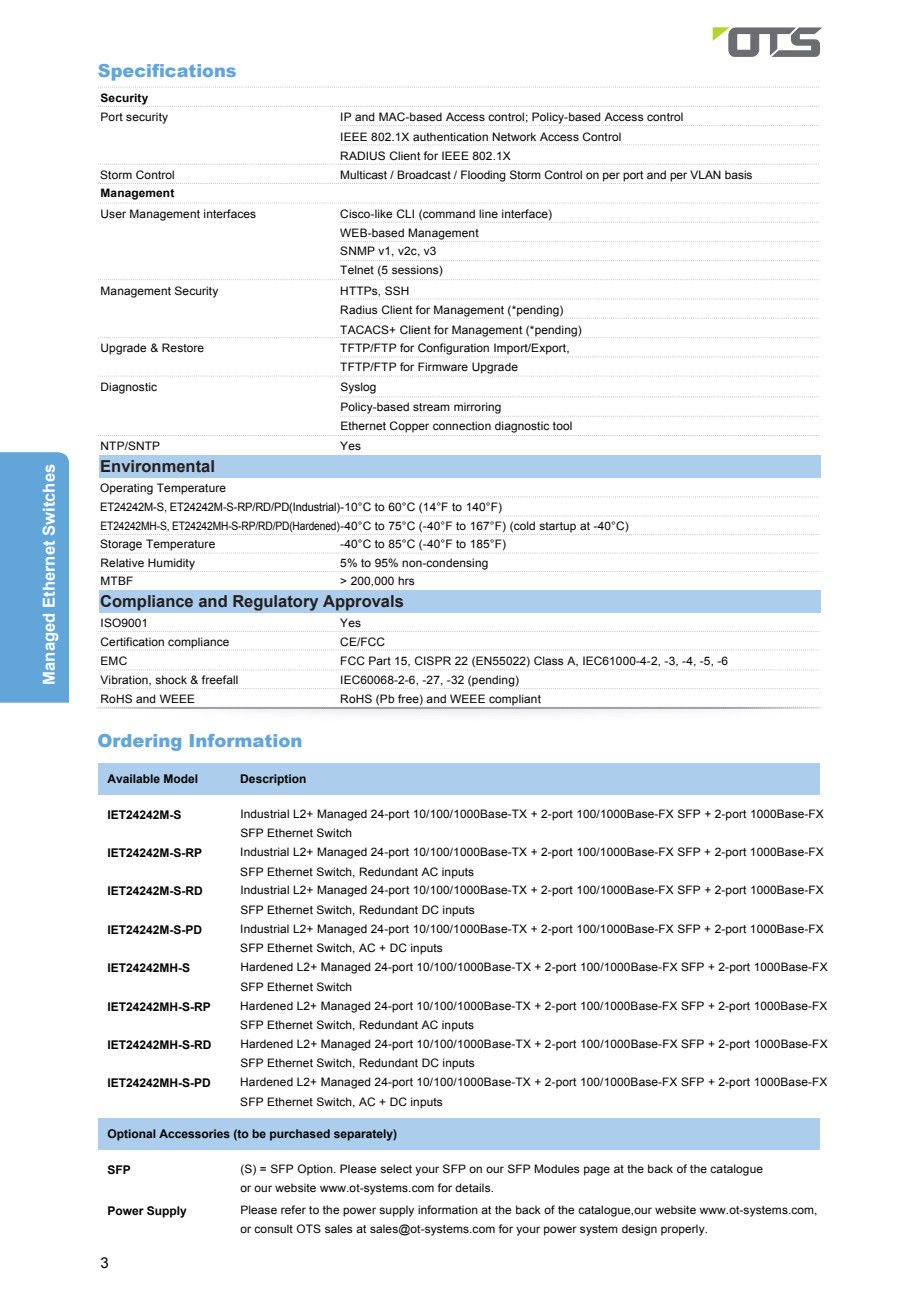
<style>
.page{position:relative;width:919px;height:1289px;background:#fff}
.page>*{position:absolute;margin:0;border:0;box-sizing:border-box;transform-origin:0 0}
.t1{font:900 18px "Arial";color:#62a5d9}
.t2{font:700 16.5px "Arial";color:#231f20}
.t3{font:700 16.5px "Arial";color:#fff}
.t4{font:15px "Arial";color:#030303}
.t5{font:700 12px "Arial";color:#030303}
.t6{font:11.7px/19.4px "Arial";letter-spacing:.01em;color:#030303}
.t7{font:11.7px "Arial";letter-spacing:-.01em;color:#030303;scale:.88 1}
.t8{font:11.7px "Arial";letter-spacing:-.01em;color:#030303;scale:.95 1}
.t9{font:700 11.7px "Arial";letter-spacing:.01em;color:#030303}
</style>
<div class="page">
<svg style="left:340px;top:396px;width:479px;height:1px"></svg>
<svg style="left:340px;top:416px;width:479px;height:1px"></svg>
<svg style="left:100px;top:435px;width:719px;height:1px"></svg>
<div style="left:99px;top:455px;width:721px;height:22px;background:#accdeb"></div>
<div style="left:99px;top:589px;width:721px;height:23px;background:#accdeb"></div>
<svg style="left:340px;top:496px;width:479px;height:1px"></svg>
<svg style="left:100px;top:553px;width:719px;height:1px"></svg>
<svg style="left:100px;top:571px;width:719px;height:1px"></svg>
<svg style="left:340px;top:516px;width:479px;height:1px"></svg>
<svg style="left:100px;top:534px;width:719px;height:1px"></svg>
<svg style="left:100px;top:688px;width:719px;height:1px"></svg>
<svg style="left:100px;top:669px;width:719px;height:1px"></svg>
<svg style="left:100px;top:631px;width:719px;height:1px"></svg>
<svg style="left:100px;top:649px;width:719px;height:1px"></svg>
<svg style="left:98px;top:279px;width:721px;height:1px"></svg>
<svg style="left:340px;top:299px;width:479px;height:1px"></svg>
<svg style="left:340px;top:318px;width:479px;height:1px"></svg>
<svg style="left:98px;top:203px;width:721px;height:1px"></svg>
<svg style="left:340px;top:222px;width:479px;height:1px"></svg>
<svg style="left:340px;top:241px;width:479px;height:1px"></svg>
<svg style="left:340px;top:260px;width:479px;height:1px"></svg>
<svg style="left:98px;top:376px;width:721px;height:1px"></svg>
<svg style="left:98px;top:337px;width:721px;height:1px"></svg>
<svg style="left:340px;top:356px;width:479px;height:1px"></svg>
<svg style="left:98px;top:183px;width:721px;height:1px"></svg>
<svg style="left:98px;top:106px;width:721px;height:1px"></svg>
<svg style="left:340px;top:125px;width:479px;height:1px"></svg>
<svg style="left:340px;top:145px;width:479px;height:1px"></svg>
<svg style="left:98px;top:87px;width:721px;height:1px"></svg>
<svg style="left:100px;top:164px;width:719px;height:1px"></svg>
<svg style="left:712px;top:27px;width:110px;height:30px"></svg>
<img style="left:97px;top:707px;width:725px;height:1px">
<div style="left:99px;top:763px;width:721px;height:32px;background:#accdeb"></div>
<div style="left:99px;top:1117px;width:721px;height:32px;background:#accdeb"></div>
<div style="left:0;top:452px;width:69px;height:250px;background:#62a5d9"></div>
<h2 class="t3" style="left:37px;top:684px;width:222px;rotate:-90deg">Managed Ethernet Switches</h2>
<h1 class="t1" style="left:98px;top:57px;width:140px">Specifications</h1>
<p class="t9" style="left:101px;top:89px;width:49px">Security</p>
<p class="t6" style="left:101px;top:107px;width:69px">Port security</p>
<p class="t6" style="left:340px;top:107px;width:345px">IP and MAC-based Access control; Policy-based Access control<br>IEEE 802.1X authentication Network Access Control<br>RADIUS Client for IEEE 802.1X</p>
<p class="t6" style="left:100px;top:165px;width:76px">Storm Control</p>
<p class="t6" style="left:340px;top:165px;width:414px">Multicast / Broadcast / Flooding Storm Control on per port and per VLAN basis</p>
<p class="t9" style="left:101px;top:184px;width:75px">Management</p>
<p class="t6" style="left:101px;top:204px;width:157px">User Management interfaces</p>
<p class="t6" style="left:340px;top:204px;width:213px;line-height:18.8px">Cisco-like CLI (command line interface)<br>WEB-based Management<br>SNMP v1, v2c, v3<br>Telnet (5 sessions)</p>
<p class="t6" style="left:101px;top:281px;width:119px">Management Security</p>
<p class="t6" style="left:340px;top:280px;width:243px">HTTPs, SSH<br>Radius Client for Management (*pending)<br>TACACS+ Client for Management (*pending)</p>
<p class="t6" style="left:101px;top:338px;width:105px">Upgrade &amp; Restore</p>
<p class="t6" style="left:340px;top:339px;width:231px;line-height:18.8px">TFTP/FTP for Configuration Import/Export,<br>TFTP/FTP for Firmware Upgrade</p>
<p class="t6" style="left:101px;top:377px;width:58px">Diagnostic</p>
<p class="t6" style="left:101px;top:436px;width:61px">NTP/SNTP</p>
<h2 class="t2" style="left:100px;top:455px;width:116px">Environmental</h2>
<p class="t6" style="left:100px;top:478px;width:127px">Operating Temperature</p>
<p class="t6" style="left:340px;top:377px;width:234px">Syslog<br>Policy-based stream mirroring<br>Ethernet Copper connection diagnostic tool<br>Yes</p>
<p class="t8" style="left:100px;top:499px;width:424px">ET24242M-S, ET24242M-S-RP/RD/PD(Industrial) -10°C to 60°C (14°F to 140°F)</p>
<p class="t7" style="left:101px;top:518px;width:601px">ET24242MH-S, ET24242MH-S-RP/RD/PD(Hardened) -40°C to 75°C (-40°F to 167°F) (cold startup at -40°C)</p>
<p class="t6" style="left:100px;top:534px;width:117px">Storage Temperature</p>
<p class="t6" style="left:340px;top:534px;width:167px">-40°C to 85°C (-40°F to 185°F)</p>
<p class="t6" style="left:101px;top:553px;width:96px">Relative Humidity</p>
<p class="t6" style="left:340px;top:553px;width:150px">5% to 95% non-condensing</p>
<p class="t6" style="left:101px;top:571px;width:34px">MTBF</p>
<p class="t6" style="left:340px;top:571px;width:76px">&gt; 200,000 hrs</p>
<h2 class="t2" style="left:100px;top:589px;width:305px">Compliance and Regulatory Approvals</h2>
<p class="t6" style="left:101px;top:613px;width:49px">ISO9001</p>
<p class="t6" style="left:340px;top:613px;width:22px">Yes</p>
<p class="t6" style="left:101px;top:631px;width:130px">Certification compliance</p>
<p class="t6" style="left:340px;top:631px;width:46px">CE/FCC</p>
<p class="t6" style="left:101px;top:651px;width:28px">EMC</p>
<p class="t6" style="left:340px;top:651px;width:389px">FCC Part 15, CISPR 22 (EN55022) Class A, IEC61000-4-2, -3, -4, -5, -6</p>
<p class="t6" style="left:101px;top:670px;width:139px">Vibration, shock &amp; freefall</p>
<p class="t6" style="left:340px;top:670px;width:180px">IEC60068-2-6, -27, -32 (pending)</p>
<p class="t6" style="left:101px;top:688px;width:96px">RoHS and WEEE</p>
<p class="t6" style="left:340px;top:688px;width:202px">RoHS (Pb free) and WEEE compliant</p>
<h1 class="t1" style="left:97px;top:727px;width:207px">Ordering Information</h1>
<p class="t5" style="left:107px;top:770px;width:92px">Available Model</p>
<p class="t5" style="left:240px;top:770px;width:68px">Description</p>
<p class="t5" style="left:107px;top:806px;width:76px">IET24242M-S</p>
<p class="t5" style="left:107px;top:844px;width:96px">IET24242M-S-RP</p>
<p class="t6" style="left:240px;top:804px;width:585px">Industrial L2+ Managed 24-port 10/100/1000Base-TX + 2-port 100/1000Base-FX SFP + 2-port 1000Base-FX SFP Ethernet Switch<br>Industrial L2+ Managed 24-port 10/100/1000Base-TX + 2-port 100/1000Base-FX SFP + 2-port 1000Base-FX SFP Ethernet Switch, Redundant AC inputs</p>
<p class="t5" style="left:107px;top:882px;width:97px">IET24242M-S-RD</p>
<p class="t5" style="left:107px;top:920px;width:96px">IET24242M-S-PD</p>
<p class="t5" style="left:107px;top:959px;width:84px">IET24242MH-S</p>
<p class="t5" style="left:107px;top:998px;width:105px">IET24242MH-S-RP</p>
<p class="t5" style="left:107px;top:1036px;width:106px">IET24242MH-S-RD</p>
<p class="t5" style="left:107px;top:1074px;width:105px">IET24242MH-S-PD</p>
<p class="t6" style="left:240px;top:880px;width:585px">Industrial L2+ Managed 24-port 10/100/1000Base-TX + 2-port 100/1000Base-FX SFP + 2-port 1000Base-FX SFP Ethernet Switch, Redundant DC inputs<br>Industrial L2+ Managed 24-port 10/100/1000Base-TX + 2-port 100/1000Base-FX SFP + 2-port 1000Base-FX SFP Ethernet Switch, AC + DC inputs</p>
<p class="t6" style="left:240px;top:957px;width:588px">Hardened L2+ Managed 24-port 10/100/1000Base-TX + 2-port 100/1000Base-FX SFP + 2-port 1000Base-FX SFP Ethernet Switch<br>Hardened L2+ Managed 24-port 10/100/1000Base-TX + 2-port 100/1000Base-FX SFP + 2-port 1000Base-FX SFP Ethernet Switch, Redundant AC inputs</p>
<p class="t6" style="left:240px;top:1033px;width:588px">Hardened L2+ Managed 24-port 10/100/1000Base-TX + 2-port 100/1000Base-FX SFP + 2-port 1000Base-FX SFP Ethernet Switch, Redundant DC inputs<br>Hardened L2+ Managed 24-port 10/100/1000Base-TX + 2-port 100/1000Base-FX SFP + 2-port 1000Base-FX SFP Ethernet Switch, AC + DC inputs</p>
<p class="t5" style="left:107px;top:1125px;width:291px">Optional Accessories (to be purchased separately)</p>
<p class="t5" style="left:107px;top:1160px;width:25px">SFP</p>
<p class="t6" style="left:240px;top:1158px;width:524px">(S) = SFP Option. Please select your SFP on our SFP Modules page at the back of the catalogue or our website www.ot-systems.com for details.</p>
<p class="t5" style="left:107px;top:1201px;width:81px">Power Supply</p>
<p class="t6" style="left:240px;top:1199px;width:578px">Please refer to the power supply information at the back of the catalogue,our website www.ot-systems.com, or consult OTS sales at sales@ot-systems.com for your power system design properly.</p>
<p class="t4" style="left:100px;top:1251px;width:10px">3</p>
</div>
